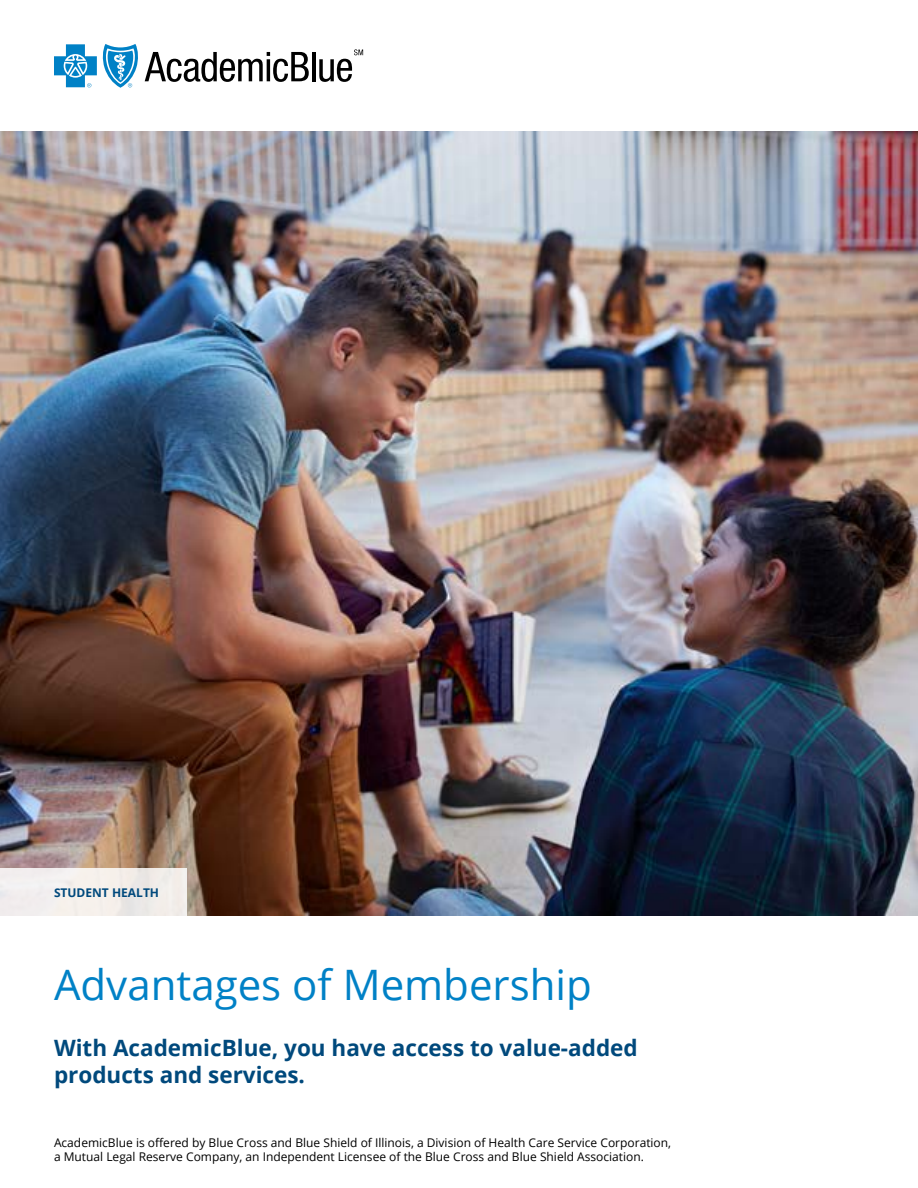
<style>
.page{position:relative;width:918px;height:1188px;background:#fff}
.page>*{position:absolute;margin:0;border:0;box-sizing:border-box;transform-origin:0 0}
.t1{font:42px "Open Sans";color:#0081c6}
.t2{font:700 22.5px/27px "Open Sans";color:#00497c}
.t3{font:12px/14.4px "Open Sans";color:#000}
.t4{font:700 12px "Open Sans";color:#00497c}
</style>
<div class="page">
<img style="left:0;top:132px;width:918px;height:783px">
<div style="left:0;top:869px;width:187px;height:47px;background:#f3eeec"></div>
<svg style="left:145px;top:52px;width:164px;height:30px"></svg>
<hr style="left:312px;top:52px;width:4px;height:29px;background:#000">
<svg style="left:319px;top:49px;width:44px;height:33px"></svg>
<svg style="left:54px;top:44px;width:84px;height:44px"></svg>
<p class="t4" style="left:54px;top:884px;width:107px">STUDENT HEALTH</p>
<h1 class="t1" style="left:54px;top:956px;width:539px">Advantages of Membership</h1>
<h2 class="t2" style="left:54px;top:1034px;width:585px">With AcademicBlue, you have access to value-added products and services.</h2>
<p class="t3" style="left:54px;top:1135px;width:619px">AcademicBlue is offered by Blue Cross and Blue Shield of Illinois, a Division of Health Care Service Corporation, a Mutual Legal Reserve Company, an Independent Licensee of the Blue Cross and Blue Shield Association.</p>
</div>
